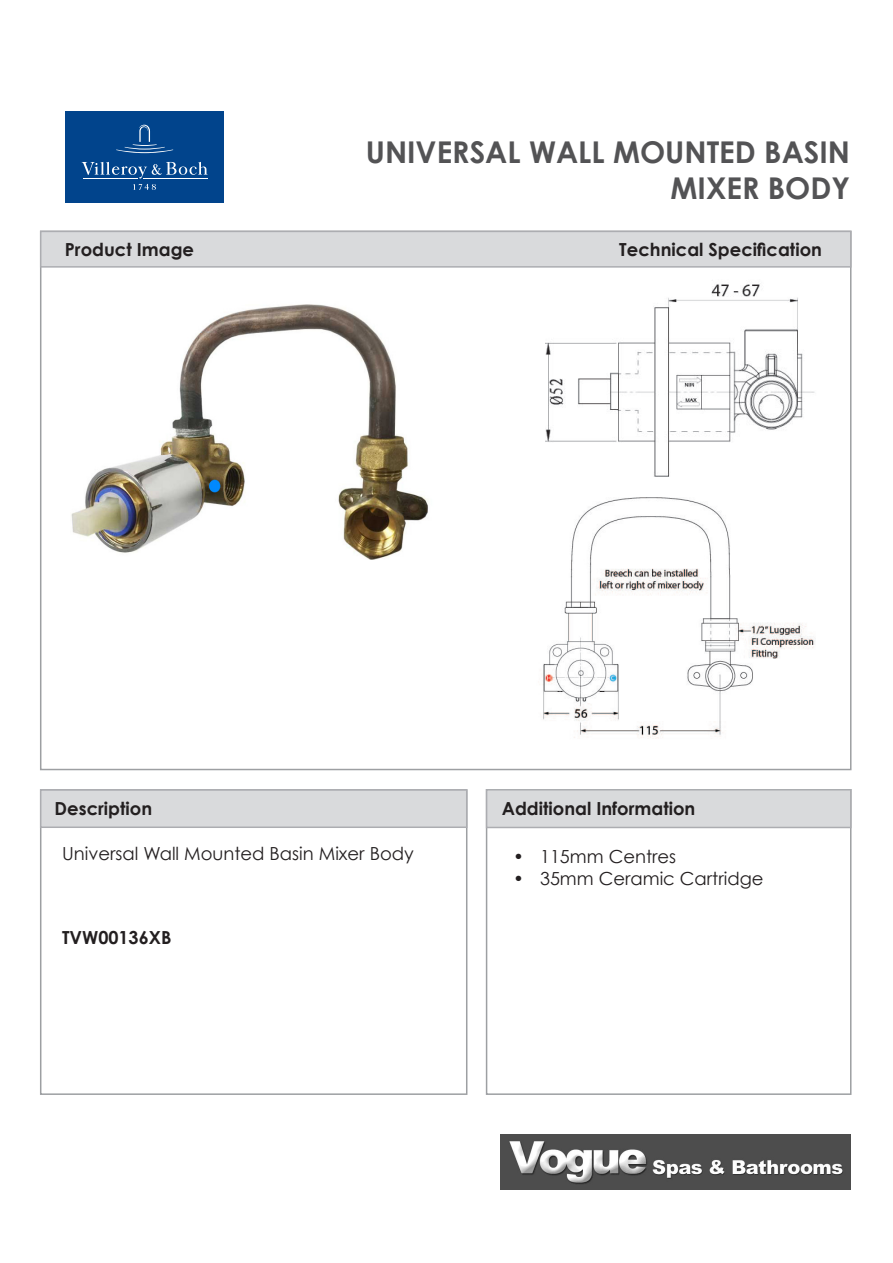
<style>
.page{position:relative;width:893px;height:1263px;background:#fff}
.page>*{position:absolute;margin:0;border:0;box-sizing:border-box;transform-origin:0 0}
.PRODUCT_HEADING{font:700 30px/36px "Century Gothic";color:#535355;text-align:right}
.Product_Code_-_Bold{font:700 18px "Century Gothic";color:#231f20}
.Product_detailed_des{font:18px "Century Gothic";color:#231f20}
</style>
<div class="page">
<div style="left:40px;top:231px;width:811px;height:37px;background:#d9dadc;border:2px solid #acadb1"></div>
<div style="left:40px;top:789px;width:427px;height:306px;border:2px solid #9d9fa2"></div>
<div style="left:40px;top:789px;width:427px;height:39px;background:#d9dadc;border:2px solid #acadb1"></div>
<div style="left:486px;top:789px;width:365px;height:306px;border:2px solid #9d9fa2"></div>
<div style="left:486px;top:789px;width:365px;height:39px;background:#d9dadc;border:2px solid #acadb1"></div>
<div style="left:65px;top:111px;width:159px;height:92px;background:#01448c"></div>
<svg style="left:116px;top:125px;width:57px;height:28px"></svg>
<svg style="left:82px;top:162px;width:126px;height:28px"></svg>
<img style="left:543px;top:498px;width:272px;height:241px">
<img style="left:546px;top:284px;width:269px;height:192px">
<img style="left:71px;top:304px;width:357px;height:255px">
<img style="left:501px;top:1134px;width:350px;height:56px">
<p class="PRODUCT_HEADING" style="left:366px;top:133px;width:486px">UNIVERSAL WALL MOUNTED BASIN<br>MIXER BODY</p>
<p class="Product_Code_-_Bold" style="left:65px;top:238px;width:131px">Product Image</p>
<p class="Product_Code_-_Bold" style="left:619px;top:238px;width:204px">Technical Specification</p>
<p class="Product_Code_-_Bold" style="left:55px;top:797px;width:99px">Description</p>
<p class="Product_Code_-_Bold" style="left:502px;top:797px;width:195px">Additional Information</p>
<p class="Product_detailed_des" style="left:62px;top:843px;width:353px">Universal Wall Mounted Basin Mixer Body</p>
<p class="Product_Code_-_Bold" style="left:62px;top:926px;width:111px">TVW00136XB</p>
<p class="Product_detailed_des" style="left:513px;top:846px;width:165px">• 115mm Centres</p>
<p class="Product_detailed_des" style="left:513px;top:867px;width:252px">• 35mm Ceramic Cartridge</p>
</div>
